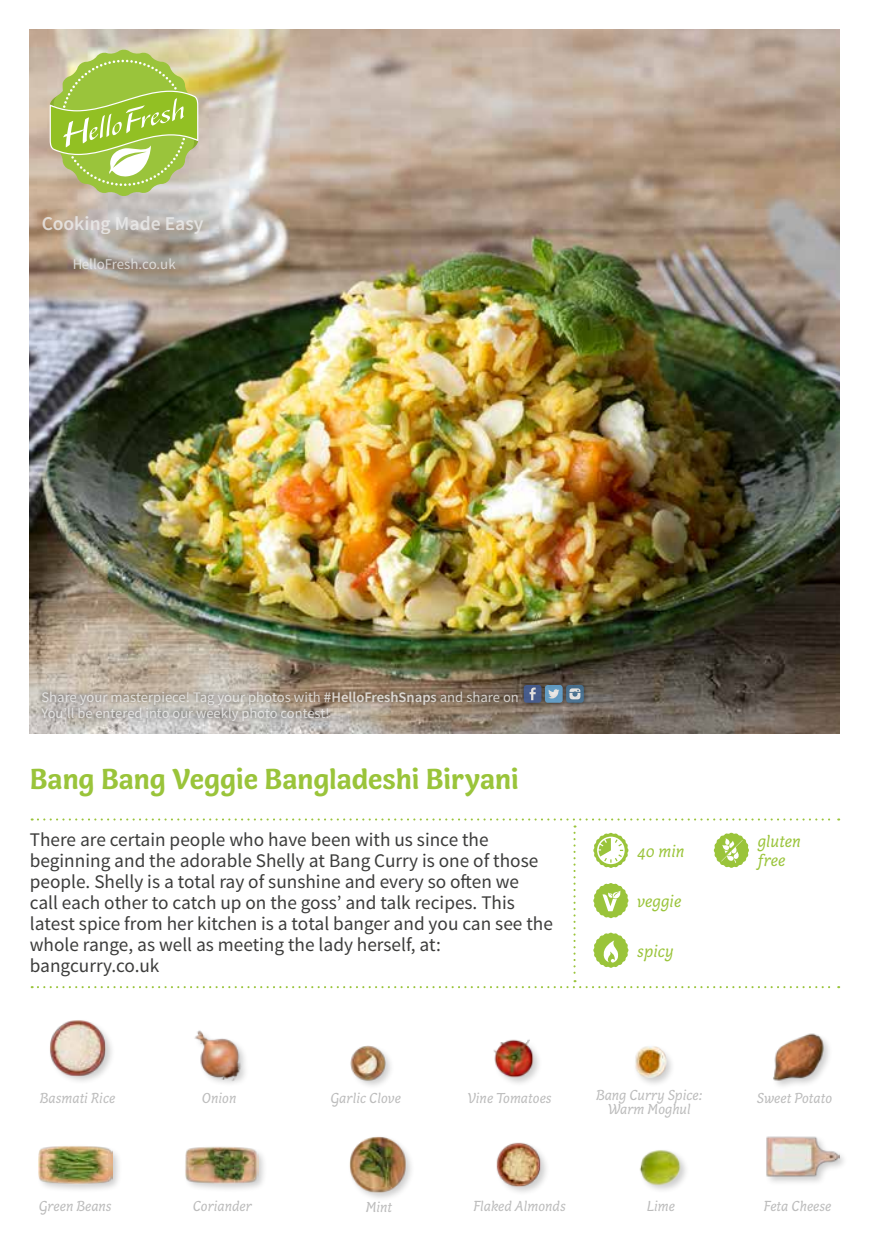
<style>
.page{position:relative;width:869px;height:1241px;background:#fff}
.page>*{position:absolute;margin:0;border:0;box-sizing:border-box;transform-origin:0 0}
.t1{font:700 29.75px "Capucine Basic";letter-spacing:-.005em;color:#9ac43a}
.t2{font:600 19.6px "Source Sans Pro";color:#ededed}
.t3{font:19.25px/21px "Source Sans Pro";color:#3c3c3b}
.t4{font:italic 17.5px/18.6px "Capucine Basic";color:#9ac43a}
.t5{font:italic 14.88px/14.5px "Capucine Basic";color:#bcbcbc;text-align:center}
.t6{font:14.88px "Source Sans Pro";color:#ededed}
.t7{font:14.53px/16.4px "Source Sans Pro";color:#ededed}
.s1{font-weight:600}
</style>
<div class="page">
<img style="left:30px;top:30px;width:808px;height:703px">
<div style="left:37px;top:679px;width:552px;height:46px;background:#000;opacity:.75"></div>
<svg style="left:523px;top:685px;width:18px;height:17px"></svg>
<svg style="left:529px;top:687px;width:6px;height:13px"></svg>
<svg style="left:566px;top:685px;width:17px;height:17px"></svg>
<svg style="left:569px;top:688px;width:11px;height:11px"></svg>
<div style="left:544px;top:685px;width:18px;height:17px;background:#629cc4;border-radius:3px"></div>
<svg style="left:548px;top:689px;width:11px;height:9px"></svg>
<svg style="left:50px;top:50px;width:148px;height:146px;background:#b0c964"></svg>
<img style="left:50px;top:1020px;width:62px;height:61px">
<img style="left:194px;top:1030px;width:51px;height:53px">
<img style="left:350px;top:1045px;width:40px;height:40px">
<div style="left:36px;top:1143px;width:86px;height:50px;background:#000;opacity:.2"></div>
<img style="left:38px;top:1143px;width:74px;height:50px">
<img style="left:496px;top:1142px;width:50px;height:50px">
<div style="left:637px;top:1147px;width:52px;height:46px;background:#000;opacity:.2"></div>
<img style="left:637px;top:1147px;width:45px;height:42px">
<div style="left:763px;top:1134px;width:85px;height:52px;background:#000;opacity:.2"></div>
<img style="left:765px;top:1134px;width:74px;height:52px">
<img style="left:635px;top:1046px;width:36px;height:36px">
<img style="left:773px;top:1033px;width:55px;height:53px">
<img style="left:349px;top:1136px;width:63px;height:63px">
<div style="left:183px;top:1143px;width:84px;height:50px;background:#000;opacity:.2"></div>
<img style="left:184px;top:1143px;width:74px;height:50px">
<svg style="left:32px;top:818px;width:806px;height:170px"></svg>
<img style="left:493px;top:1039px;width:46px;height:44px">
<p class="t2" style="left:41px;top:211px;width:163px">Cooking Made Easy</p>
<p class="t6" style="left:72px;top:255px;width:105px">HelloFresh.co.uk</p>
<p class="t7" style="left:41px;top:688px;width:478px">Share your masterpiece! Tag your photos with <span class="s1">#HelloFreshSnaps</span> and share on<br>You’ll be entered into our weekly photo contest!</p>
<h1 class="t1" style="left:30px;top:755px;width:490px">Bang Bang Veggie Bangladeshi Biryani</h1>
<p class="t3" style="left:30px;top:829px;width:524px">There are certain people who have been with us since the beginning and the adorable Shelly at Bang Curry is one of those people. Shelly is a total ray of sunshine and every so often we<br>call each other to catch up on the goss’ and talk recipes. This latest spice from her kitchen is a total banger and you can see the whole range, as well as meeting the lady herself, at: bangcurry.co.uk</p>
<p class="t4" style="left:637px;top:842px;width:49px">40 min</p>
<p class="t4" style="left:637px;top:892px;width:46px">veggie</p>
<p class="t4" style="left:637px;top:942px;width:38px">spicy</p>
<p class="t4" style="left:757px;top:833px;width:45px">gluten free</p>
<p class="t5" style="left:40px;top:1091px;width:77px">Basmati Rice</p>
<p class="t5" style="left:202px;top:1091px;width:36px">Onion</p>
<p class="t5" style="left:330px;top:1091px;width:72px">Garlic Clove</p>
<p class="t5" style="left:467px;top:1091px;width:86px">Vine Tomatoes</p>
<p class="t5" style="left:595px;top:1088px;width:108px">Bang Curry Spice:<br>Warm Moghul</p>
<p class="t5" style="left:756px;top:1091px;width:77px">Sweet Potato</p>
<p class="t5" style="left:39px;top:1199px;width:75px">Green Beans</p>
<p class="t5" style="left:473px;top:1199px;width:94px">Flaked Almonds</p>
<p class="t5" style="left:646px;top:1199px;width:30px">Lime</p>
<p class="t5" style="left:763px;top:1199px;width:69px">Feta Cheese</p>
<p class="t5" style="left:193px;top:1199px;width:61px">Coriander</p>
<p class="t5" style="left:365px;top:1200px;width:28px">Mint</p>
</div>
